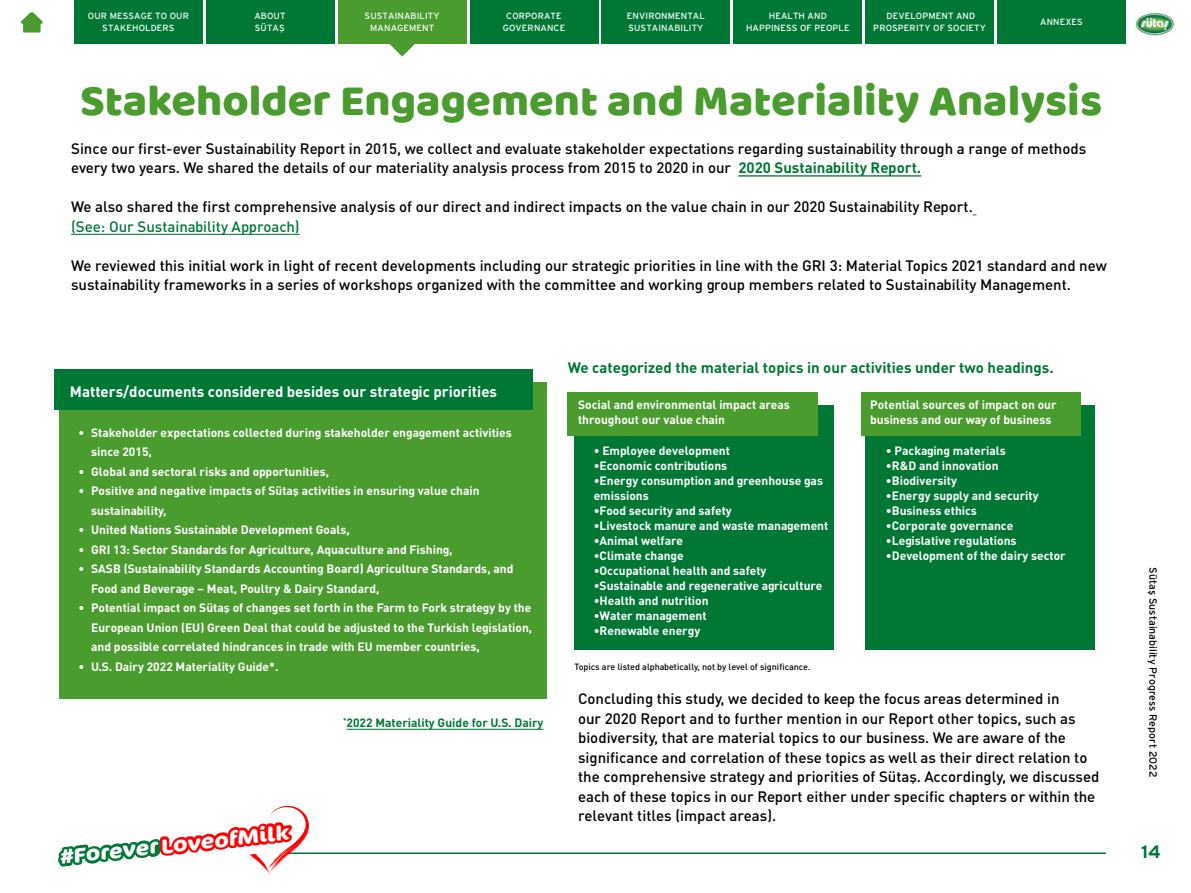
<style>
.page{position:relative;width:1191px;height:893px;background:#fff}
.page>*{position:absolute;margin:0;border:0;box-sizing:border-box;transform-origin:0 0}
.t1{font:45px "Baloo";color:#4a9c2f}
.t2{font:700 20.55px "Cocon";color:#fff;scale:1.08 1}
.t3{font:700 18px "Interstate TR";color:#007835}
.t4{font:15px/19.5px "DIN Medium Tr";color:#000}
.t5{font:15px "DINT Bold Tr";color:#007835}
.t6{font:15px "DINT Bold Tr";color:#fff}
.t7{font:15px "DIN Medium Tr";color:#007835}
.t8{font:12px/19.5px "DINT Bold Tr";color:#fff}
.t9{font:12px "DINT Bold Tr";color:#007835}
.t10{font:10.5px "Interstate TR";color:#000}
.t11{font:9px/12px "Interstate TR";letter-spacing:.015em;color:#fff;text-align:center}
.t12{font:9px "DIN Medium Tr";color:#000}
.s1{font-family:"DINT Bold Tr";color:#007835}
</style>
<div class="page">
<hr style="left:287px;top:852px;width:819px;height:2px;background:#007835">
<svg style="left:21px;top:12px;width:22px;height:21px"></svg>
<img style="left:1133px;top:13px;width:41px;height:23px">
<div style="left:74px;top:0;width:129px;height:44px;background:#007835"></div>
<div style="left:206px;top:0;width:129px;height:44px;background:#007835"></div>
<div style="left:469px;top:0;width:129px;height:44px;background:#007835"></div>
<div style="left:601px;top:0;width:129px;height:44px;background:#007835"></div>
<div style="left:733px;top:0;width:129px;height:44px;background:#007835"></div>
<div style="left:865px;top:0;width:129px;height:44px;background:#007835"></div>
<svg style="left:389px;top:44px;width:26px;height:13px"></svg>
<div style="left:338px;top:0;width:128px;height:44px;background:#4a9c2f"></div>
<div style="left:997px;top:0;width:129px;height:44px;background:#007835"></div>
<svg style="left:58px;top:805px;width:251px;height:70px"></svg>
<div style="left:59px;top:382px;width:487px;height:317px;background:#4a9c2f"></div>
<div style="left:54px;top:370px;width:478px;height:40px;background:#007835"></div>
<hr style="left:738px;top:175px;width:183px;height:2px;background:#007835">
<hr style="left:71px;top:234px;width:229px;height:1px;background:#007835">
<hr style="left:346px;top:729px;width:197px;height:1px;background:#007835">
<div style="left:575px;top:406px;width:259px;height:244px;background:#007835"></div>
<div style="left:865px;top:406px;width:229px;height:244px;background:#007835"></div>
<div style="left:568px;top:393px;width:250px;height:43px;background:#4a9c2f"></div>
<div style="left:861px;top:393px;width:219px;height:43px;background:#4a9c2f"></div>
<p class="t11" style="left:88px;top:10px;width:102px">OUR MESSAGE TO OUR<br>STAKEHOLDERS</p>
<p class="t11" style="left:254px;top:10px;width:33px;text-align:left">ABOUT<br>SÜTAŞ</p>
<p class="t11" style="left:503px;top:10px;width:64px">CORPORATE<br>GOVERNANCE</p>
<p class="t11" style="left:627px;top:10px;width:79px;text-align:left">ENVIRONMENTAL<br>SUSTAINABILITY</p>
<p class="t11" style="left:746px;top:10px;width:105px">HEALTH AND<br>HAPPINESS OF PEOPLE</p>
<p class="t11" style="left:873px;top:10px;width:114px">DEVELOPMENT AND<br>PROSPERITY OF SOCIETY</p>
<p class="t11" style="left:365px;top:10px;width:77px">SUSTAINABILITY<br>MANAGEMENT</p>
<p class="t11" style="left:1040px;top:16px;width:44px">ANNEXES</p>
<h1 class="t1" style="left:80px;top:73px;width:1023px">Stakeholder Engagement and Materiality Analysis</h1>
<p class="t4" style="left:71px;top:138px;width:1016px">Since our first-ever Sustainability Report in 2015, we collect and evaluate stakeholder expectations regarding sustainability through a range of methods every two years. We shared the details of our materiality analysis process from 2015 to 2020 in our <span class="s1">2020 Sustainability Report.</span></p>
<p class="t4" style="left:71px;top:197px;width:903px">We also shared the first comprehensive analysis of our direct and indirect impacts on the value chain in our 2020 Sustainability Report.</p>
<p class="t7" style="left:71px;top:217px;width:230px">(See: Our Sustainability Approach)</p>
<p class="t4" style="left:71px;top:255px;width:1037px">We reviewed this initial work in light of recent developments including our strategic priorities in line with the GRI 3: Material Topics 2021 standard and new sustainability frameworks in a series of workshops organized with the committee and working group members related to Sustainability Management.</p>
<p class="t6" style="left:70px;top:382px;width:429px">Matters/documents considered besides our strategic priorities</p>
<p class="t8" style="left:91px;top:422px;width:443px">Stakeholder expectations collected during stakeholder engagement activities since 2015,<br>Global and sectoral risks and opportunities,<br>Positive and negative impacts of Sütaş activities in ensuring value chain sustainability,<br>United Nations Sustainable Development Goals,<br>GRI 13: Sector Standards for Agriculture, Aquaculture and Fishing,<br>SASB (Sustainability Standards Accounting Board) Agriculture Standards, and Food and Beverage – Meat, Poultry &amp; Dairy Standard,<br>Potential impact on Sütaş of changes set forth in the Farm to Fork strategy by the European Union (EU) Green Deal that could be adjusted to the Turkish legislation, and possible correlated hindrances in trade with EU member countries,<br>U.S. Dairy 2022 Materiality Guide*.</p>
<p class="t8" style="left:78px;top:422px;width:7px">•</p>
<p class="t8" style="left:78px;top:461px;width:7px">• •</p>
<p class="t8" style="left:78px;top:520px;width:7px;text-align:justify">• • •</p>
<p class="t8" style="left:78px;top:598px;width:7px">•</p>
<p class="t8" style="left:78px;top:656px;width:7px">•</p>
<h2 class="t2" style="left:58px;top:844px;width:215px;rotate:-6deg">#ForeverLoveofMilk</h2>
<p class="t9" style="left:343px;top:715px;width:202px"><sup>*</sup>2022 Materiality Guide for U.S. Dairy</p>
<p class="t5" style="left:568px;top:358px;width:487px">We categorized the material topics in our activities under two headings.</p>
<p class="t8" style="left:578px;top:397px;width:213px;line-height:15px">Social and environmental impact areas throughout our value chain</p>
<p class="t8" style="left:870px;top:397px;width:188px;line-height:15px">Potential sources of impact on our business and our way of business</p>
<p class="t8" style="left:593px;top:440px;width:138px">• Employee development</p>
<p class="t8" style="left:593px;top:455px;width:135px">•Economic contributions</p>
<p class="t8" style="left:593px;top:472px;width:231px;line-height:15px">•Energy consumption and greenhouse gas emissions</p>
<p class="t8" style="left:593px;top:500px;width:140px">•Food security and safety</p>
<p class="t8" style="left:593px;top:515px;width:236px">•Livestock manure and waste management</p>
<p class="t8" style="left:593px;top:530px;width:91px">•Animal welfare</p>
<p class="t8" style="left:593px;top:545px;width:91px">•Climate change</p>
<p class="t8" style="left:593px;top:560px;width:174px">•Occupational health and safety</p>
<p class="t8" style="left:593px;top:575px;width:230px">•Sustainable and regenerative agriculture</p>
<p class="t8" style="left:593px;top:590px;width:116px">•Health and nutrition</p>
<p class="t8" style="left:593px;top:605px;width:115px">•Water management</p>
<p class="t8" style="left:593px;top:620px;width:108px">•Renewable energy</p>
<p class="t8" style="left:886px;top:440px;width:121px">• Packaging materials</p>
<p class="t8" style="left:886px;top:455px;width:114px">•R&amp;D and innovation</p>
<p class="t8" style="left:886px;top:470px;width:73px">•Biodiversity</p>
<p class="t8" style="left:886px;top:485px;width:154px">•Energy supply and security</p>
<p class="t8" style="left:886px;top:500px;width:92px">•Business ethics</p>
<p class="t8" style="left:886px;top:515px;width:129px">•Corporate governance</p>
<p class="t8" style="left:886px;top:530px;width:132px">•Legislative regulations</p>
<p class="t8" style="left:886px;top:545px;width:181px">•Development of the dairy sector</p>
<p class="t12" style="left:574px;top:660px;width:237px">Topics are listed alphabetically, not by level of significance.</p>
<p class="t4" style="left:578px;top:689px;width:523px">Concluding this study, we decided to keep the focus areas determined in<br>our 2020 Report and to further mention in our Report other topics, such as biodiversity, that are material topics to our business. We are aware of the significance and correlation of these topics as well as their direct relation to the comprehensive strategy and priorities of Sütaş. Accordingly, we discussed each of these topics in our Report either under specific chapters or within the relevant titles (impact areas).</p>
<p class="t10" style="left:1159px;top:567px;width:212px;rotate:90deg">Sütaş Sustainability Progress Report 2022</p>
<h3 class="t3" style="left:1141px;top:841px;width:21px">14</h3>
</div>
